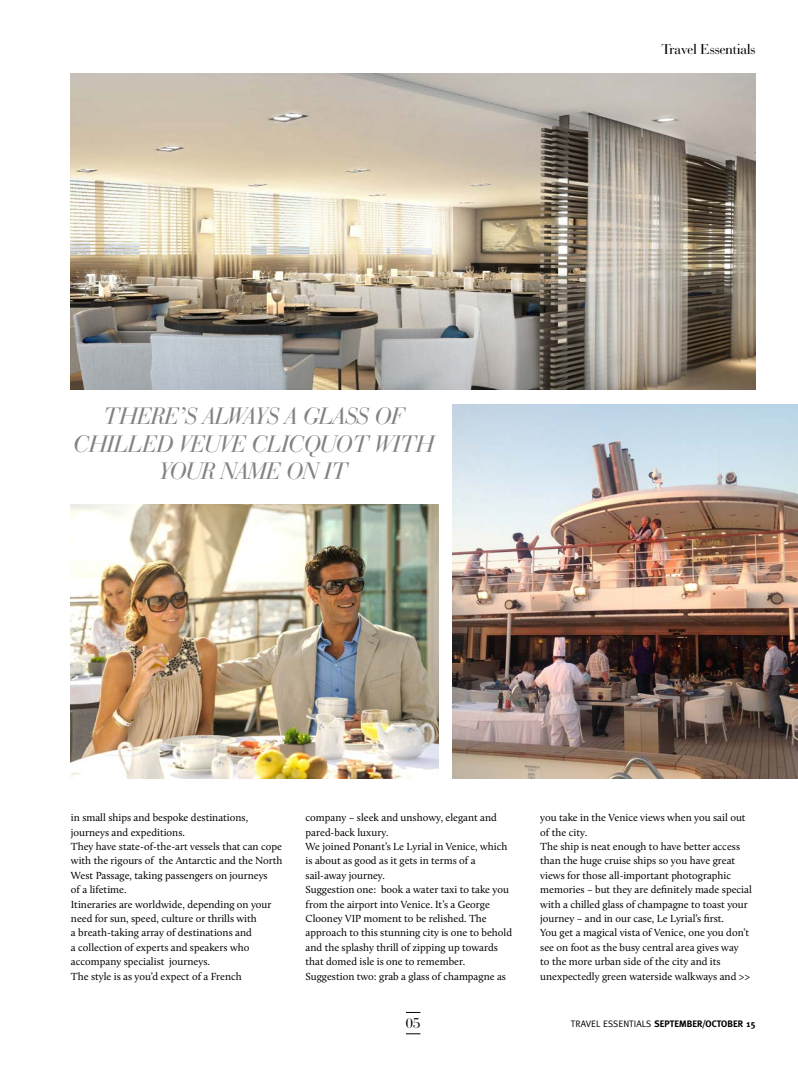
<style>
.page{position:relative;width:798px;height:1071px;background:#fff}
.page>*{position:absolute;margin:0;border:0;box-sizing:border-box;transform-origin:0 0}
.t1{font:italic 25px/27.5px "Bauer Bodoni BT";color:#808285;text-align:center}
.t2{font:15px "Bauer Bodoni BT";color:#000}
.t3{font:10.62px/14.4px "Calluna";color:#000}
.t4{font:700 9.38px "Meta";color:#000}
.s1{font-weight:400}
</style>
<div class="page">
<img style="left:452px;top:404px;width:345px;height:373px">
<img style="left:71px;top:504px;width:367px;height:273px">
<img style="left:71px;top:73px;width:684px;height:316px">
<h1 class="t1" style="left:74px;top:401px;width:362px">THERE’S ALWAYS A GLASS OF<br>CHILLED VEUVE CLICQUOT WITH<br>YOUR NAME ON IT</h1>
<h2 class="t2" style="left:661px;top:40px;width:95px">Travel Essentials</h2>
<p class="t3" style="left:71px;top:810px;width:213px">in small ships and bespoke destinations, journeys and expeditions.<br>They have state-of-the-art vessels that can cope with the rigours of the Antarctic and the North West Passage, taking passengers on journeys<br>of a lifetime.<br>Itineraries are worldwide, depending on your need for sun, speed, culture or thrills with<br>a breath-taking array of destinations and<br>a collection of experts and speakers who accompany specialist journeys.<br>The style is as you’d expect of a French</p>
<p class="t3" style="left:305px;top:810px;width:208px">company – sleek and unshowy, elegant and pared-back luxury.<br>We joined Ponant’s Le Lyrial in Venice, which is about as good as it gets in terms of a sail-away journey.<br>Suggestion one: book a water taxi to take you from the airport into Venice. It’s a George Clooney VIP moment to be relished. The approach to this stunning city is one to behold and the splashy thrill of zipping up towards that domed isle is one to remember.<br>Suggestion two: grab a glass of champagne as</p>
<p class="t3" style="left:540px;top:810px;width:213px">you take in the Venice views when you sail out of the city.<br>The ship is neat enough to have better access than the huge cruise ships so you have great views for those all-important photographic memories – but they are definitely made special with a chilled glass of champagne to toast your journey – and in our case, Le Lyrial’s first.<br>You get a magical vista of Venice, one you don’t see on foot as the busy central area gives way<br>to the more urban side of the city and its unexpectedly green waterside walkways and &gt;&gt;</p>
<h2 class="t2" style="left:406px;top:1013px;width:16px">05</h2>
<p class="t4" style="left:570px;top:1017px;width:186px"><span class="s1">TRAVEL ESSENTIALS</span> SEPTEMBER/OCTOBER 15</p>
</div>
